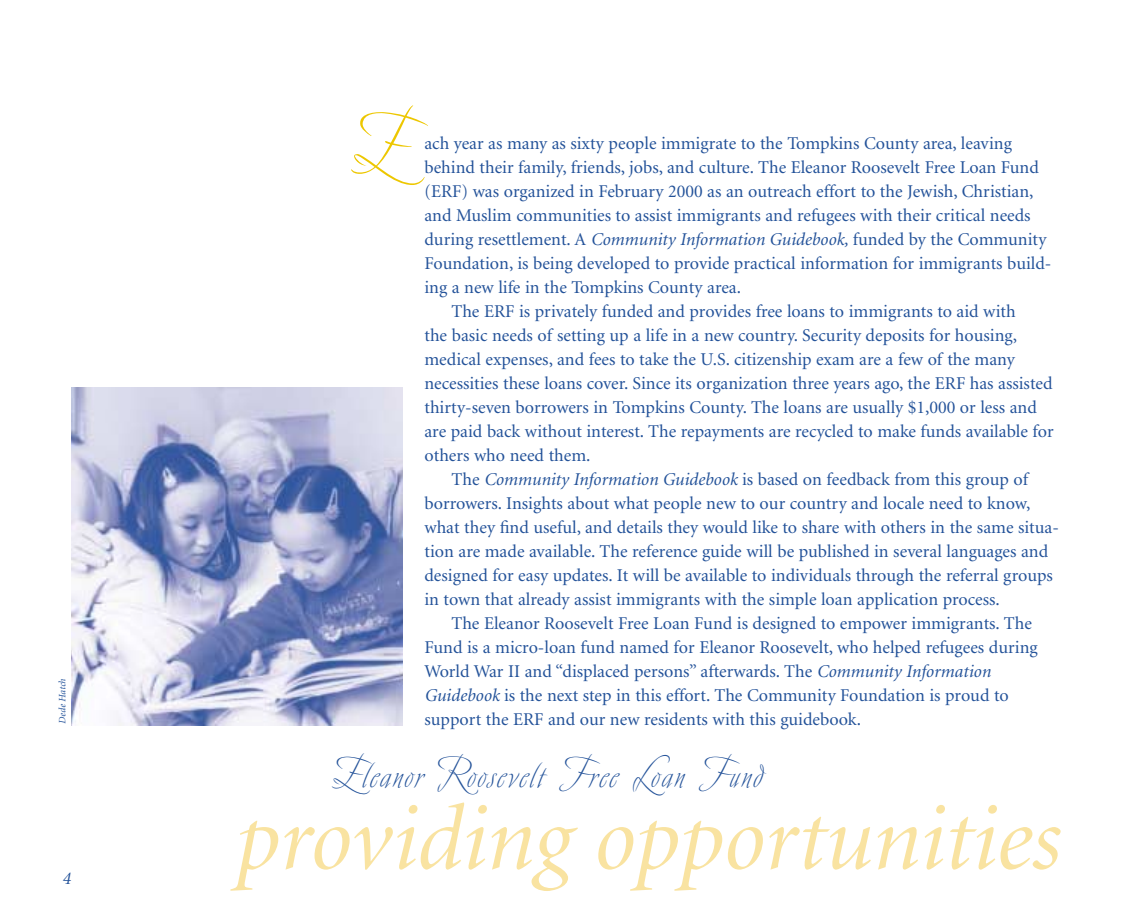
<style>
.page{position:relative;width:1134px;height:918px;background:#fff}
.page>*{position:absolute;margin:0;border:0;box-sizing:border-box;transform-origin:0 0}
.t1{font:italic 93px "Minion Display";color:#f9e3a1}
.t2{font:93px "Avalon";color:#edc700}
.t3{font:48px "Avalon";letter-spacing:.04em;color:#235299}
.t4{font:18px "Minion";color:#235299}
.t5{font:italic 18px "Minion";color:#235299}
.t6{font:italic 9.75px "Minion";color:#235299}
.s1{font-style:italic}
</style>
<div class="page">
<hr style="left:1133px;top:0;width:1px;height:75px;background:#fbedc7">
<img style="left:72px;top:387px;width:330px;height:338px">
<p class="t6" style="left:58px;top:724px;width:46px;rotate:-90deg">Dede Hatch</p>
<p class="t5" style="left:62px;top:871px;width:10px">4</p>
<h1 class="t2" style="left:350px;top:84px;width:59px">E</h1>
<p class="t4" style="left:424px;top:136px;width:589px">ach year as many as sixty people immigrate to the Tompkins County area, leaving</p>
<p class="t4" style="left:424px;top:160px;width:616px">behind their family, friends, jobs, and culture. The Eleanor Roosevelt Free Loan Fund</p>
<p class="t4" style="left:424px;top:184px;width:611px">(ERF) was organized in February 2000 as an outreach effort to the Jewish, Christian,</p>
<p class="t4" style="left:424px;top:208px;width:608px">and Muslim communities to assist immigrants and refugees with their critical needs</p>
<p class="t4" style="left:424px;top:232px;width:623px">during resettlement. A <span class="s1">Community Information Guidebook,</span> funded by the Community</p>
<p class="t4" style="left:424px;top:256px;width:629px">Foundation, is being developed to provide practical information for immigrants build-</p>
<p class="t4" style="left:424px;top:280px;width:318px">ing a new life in the Tompkins County area.</p>
<p class="t4" style="left:451px;top:304px;width:566px">The ERF is privately funded and provides free loans to immigrants to aid with</p>
<p class="t4" style="left:424px;top:328px;width:594px">the basic needs of setting up a life in a new country. Security deposits for housing,</p>
<p class="t4" style="left:424px;top:352px;width:592px">medical expenses, and fees to take the U.S. citizenship exam are a few of the many</p>
<p class="t4" style="left:424px;top:376px;width:630px">necessities these loans cover. Since its organization three years ago, the ERF has assisted</p>
<p class="t4" style="left:424px;top:400px;width:614px">thirty-seven borrowers in Tompkins County. The loans are usually $1,000 or less and</p>
<p class="t4" style="left:424px;top:424px;width:631px">are paid back without interest. The repayments are recycled to make funds available for</p>
<p class="t4" style="left:424px;top:448px;width:168px">others who need them.</p>
<p class="t4" style="left:451px;top:472px;width:578px">The <span class="s1">Community Information Guidebook</span> is based on feedback from this group of</p>
<p class="t4" style="left:424px;top:496px;width:607px">borrowers. Insights about what people new to our country and locale need to know,</p>
<p class="t4" style="left:424px;top:520px;width:636px">what they find useful, and details they would like to share with others in the same situa-</p>
<p class="t4" style="left:424px;top:544px;width:625px">tion are made available. The reference guide will be published in several languages and</p>
<p class="t4" style="left:424px;top:568px;width:630px">designed for easy updates. It will be available to individuals through the referral groups</p>
<p class="t4" style="left:424px;top:592px;width:577px">in town that already assist immigrants with the simple loan application process.</p>
<p class="t4" style="left:451px;top:616px;width:582px">The Eleanor Roosevelt Free Loan Fund is designed to empower immigrants. The</p>
<p class="t4" style="left:424px;top:640px;width:615px">Fund is a micro-loan fund named for Eleanor Roosevelt, who helped refugees during</p>
<p class="t4" style="left:424px;top:664px;width:568px">World War II and “displaced persons” afterwards. The <span class="s1">Community Information</span></p>
<p class="t4" style="left:424px;top:688px;width:586px"><span class="s1">Guidebook</span> is the next step in this effort. The Community Foundation is proud to</p>
<p class="t4" style="left:424px;top:712px;width:438px">support the ERF and our new residents with this guidebook.</p>
<h2 class="t3" style="left:332px;top:742px;width:433px">Eleanor Roosevelt Free Loan Fund</h2>
<h1 class="t1" style="left:233px;top:802px;width:826px">providing opportunities</h1>
</div>
